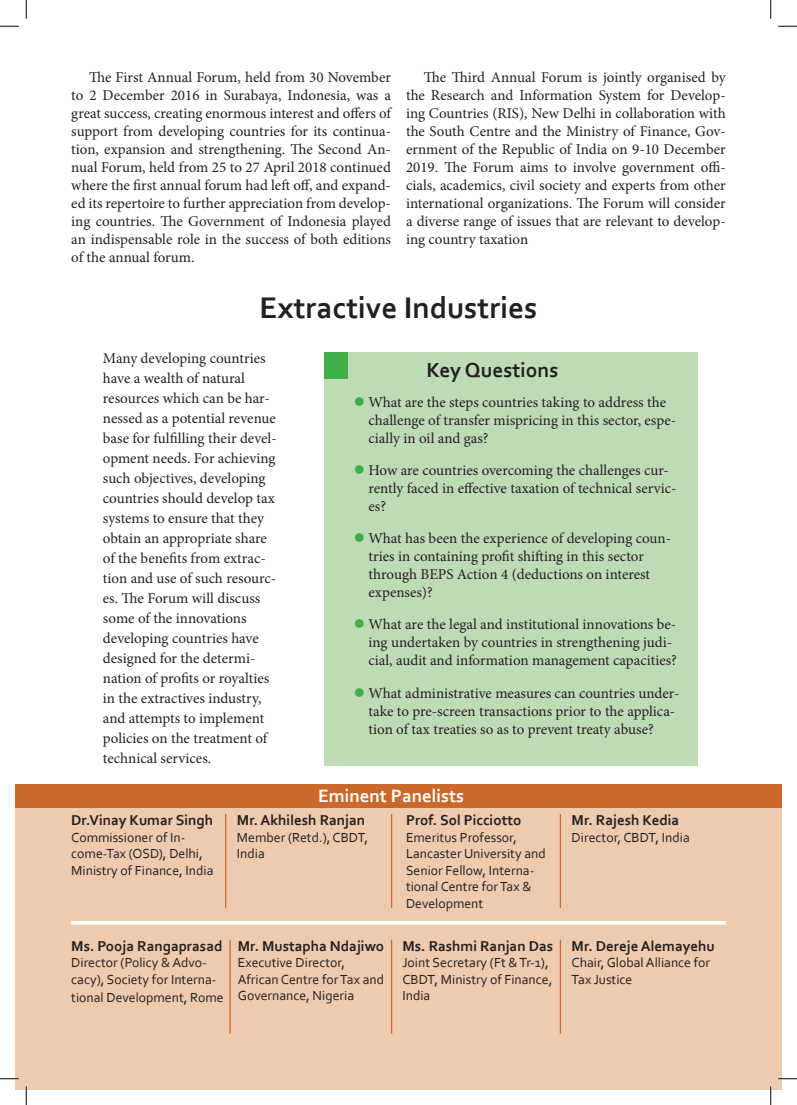
<style>
.page{position:relative;width:797px;height:1105px;background:#fff}
.page>*{position:absolute;margin:0;border:0;box-sizing:border-box;transform-origin:0 0}
.t1{font:700 31.25px "Corbel";color:#231f20}
.t2{font:700 21.25px "Corbel";color:#231f20}
.t3{font:700 18.75px "Corbel";color:#fff}
.t4{font:15px/18px "Minion Pro";color:#231f20}
.t5{font:700 15px "Corbel";color:#231f20}
.t6{font:13.75px/16.5px "Corbel";color:#231f20}
.s1{color:#40ae49}
</style>
<div class="page">
<div style="left:770px;top:802px;width:11px;height:287px;background:#eecaae"></div>
<div style="left:324px;top:352px;width:374px;height:414px;background:#bedbb6"></div>
<div style="left:324px;top:352px;width:24px;height:27px;background:#40ae49"></div>
<div style="left:16px;top:802px;width:754px;height:287px;background:#eecaae"></div>
<div style="left:16px;top:784px;width:754px;height:24px;background:#cb692c"></div>
<hr style="left:225px;top:814px;width:1px;height:94px;background:#cb692c">
<hr style="left:229px;top:940px;width:2px;height:94px;background:#cb692c">
<hr style="left:559px;top:814px;width:2px;height:94px;background:#cb692c">
<hr style="left:559px;top:940px;width:2px;height:94px;background:#cb692c">
<hr style="left:391px;top:814px;width:1px;height:94px;background:#cb692c">
<hr style="left:391px;top:940px;width:1px;height:94px;background:#cb692c">
<svg style="left:71px;top:921px;width:654px;height:4px;background:#fdfaf8"></svg>
<div style="left:770px;top:784px;width:11px;height:24px;background:#cb692c"></div>
<svg style="left:0;top:25px;width:19px;height:2px"></svg>
<svg style="left:778px;top:25px;width:19px;height:2px"></svg>
<svg style="left:0;top:1078px;width:19px;height:1px"></svg>
<svg style="left:778px;top:1078px;width:19px;height:1px"></svg>
<svg style="left:25px;top:0;width:2px;height:19px"></svg>
<svg style="left:25px;top:1086px;width:2px;height:19px"></svg>
<svg style="left:770px;top:0;width:1px;height:19px"></svg>
<svg style="left:770px;top:1086px;width:1px;height:19px"></svg>
<p class="t4" style="left:71px;top:68px;width:321px;text-align:justify;text-indent:18px">The First Annual Forum, held from 30 November to 2 December 2016 in Surabaya, Indonesia, was a great success, creating enormous interest and offers of support from developing countries for its continua&shy;tion, expansion and strengthening. The Second An&shy;nual Forum, held from 25 to 27 April 2018 continued where the first annual forum had left off, and expand&shy;ed its repertoire to further appreciation from develop&shy;ing countries. The Government of Indonesia played an indispensable role in the success of both editions of the annual forum.</p>
<p class="t4" style="left:406px;top:68px;width:321px;text-align:justify;text-indent:18px">The Third Annual Forum is jointly organised by the Research and Information System for Develop&shy;ing Countries (RIS), New Delhi in collaboration with the South Centre and the Ministry of Finance, Gov&shy;ernment of the Republic of India on 9-10 December 2019. The Forum aims to involve government offi&shy;cials, academics, civil society and experts from other international organizations. The Forum will consider a diverse range of issues that are relevant to develop&shy;ing country taxation</p>
<h1 class="t1" style="left:260px;top:288px;width:279px">Extractive Industries</h1>
<p class="t4" style="left:103px;top:348px;width:175px;line-height:20px">Many developing countries have a wealth of natural resources which can be har&shy;nessed as a potential revenue base for fulfilling their devel&shy;opment needs. For achieving such objectives, developing countries should develop tax systems to ensure that they obtain an appropriate share of the benefits from extrac&shy;tion and use of such resourc&shy;es. The Forum will discuss some of the innovations developing countries have designed for the determi&shy;nation of profits or royalties in the extractives industry, and attempts to implement policies on the treatment of technical services.</p>
<h2 class="t2" style="left:426px;top:357px;width:133px">Key Questions</h2>
<p class="t4" style="left:368px;top:393px;width:309px;text-indent:-15px"><span class="s1">●</span> What are the steps countries taking to address the challenge of transfer mispricing in this sector, espe&shy;cially in oil and gas?</p>
<p class="t4" style="left:368px;top:461px;width:309px;text-indent:-15px"><span class="s1">●</span> How are countries overcoming the challenges cur&shy;rently faced in effective taxation of technical servic&shy;es?</p>
<p class="t4" style="left:368px;top:530px;width:304px;text-indent:-15px"><span class="s1">●</span> What has been the experience of developing coun&shy;tries in containing profit shifting in this sector through BEPS Action 4 (deductions on interest expenses)?</p>
<p class="t4" style="left:368px;top:616px;width:310px;text-indent:-15px"><span class="s1">●</span> What are the legal and institutional innovations be&shy;ing undertaken by countries in strengthening judi&shy;cial, audit and information management capacities?</p>
<p class="t4" style="left:368px;top:684px;width:312px;text-indent:-15px"><span class="s1">●</span> What administrative measures can countries under&shy;take to pre-screen transactions prior to the applica&shy;tion of tax treaties so as to prevent treaty abuse?</p>
<p class="t3" style="left:318px;top:784px;width:148px">Eminent Panelists</p>
<p class="t5" style="left:71px;top:811px;width:143px">Dr.Vinay Kumar Singh</p>
<p class="t6" style="left:71px;top:828px;width:144px">Commissioner of In&shy;come-Tax (OSD), Delhi,<br>Ministry of Finance, India</p>
<p class="t5" style="left:237px;top:811px;width:130px">Mr. Akhilesh Ranjan</p>
<p class="t6" style="left:237px;top:828px;width:133px">Member (Retd.), CBDT,<br>India</p>
<p class="t5" style="left:71px;top:937px;width:153px">Ms. Pooja Rangaprasad</p>
<p class="t6" style="left:71px;top:954px;width:147px">Director (Policy &amp; Advo&shy;cacy), Society for Interna-</p>
<p class="t6" style="left:71px;top:989px;width:154px">tional Development, Rome</p>
<p class="t5" style="left:238px;top:937px;width:148px">Mr. Mustapha Ndajiwo</p>
<p class="t6" style="left:238px;top:954px;width:148px">Executive Director,<br>African Centre for Tax and<br>Governance, Nigeria</p>
<p class="t5" style="left:406px;top:811px;width:117px">Prof. Sol Picciotto</p>
<p class="t6" style="left:406px;top:828px;width:141px">Emeritus Professor,<br>Lancaster University and<br>Senior Fellow, Interna&shy;tional Centre for Tax &amp;<br>Development</p>
<p class="t5" style="left:402px;top:937px;width:152px">Ms. Rashmi Ranjan Das</p>
<p class="t6" style="left:402px;top:954px;width:151px">Joint Secretary (Ft &amp; Tr-1),<br>CBDT, Ministry of Finance,<br>India</p>
<p class="t5" style="left:571px;top:811px;width:109px">Mr. Rajesh Kedia</p>
<p class="t6" style="left:571px;top:828px;width:120px">Director, CBDT, India</p>
<p class="t5" style="left:571px;top:937px;width:145px">Mr. Dereje Alemayehu</p>
<p class="t6" style="left:571px;top:954px;width:140px">Chair, Global Alliance for<br>Tax Justice</p>
</div>
